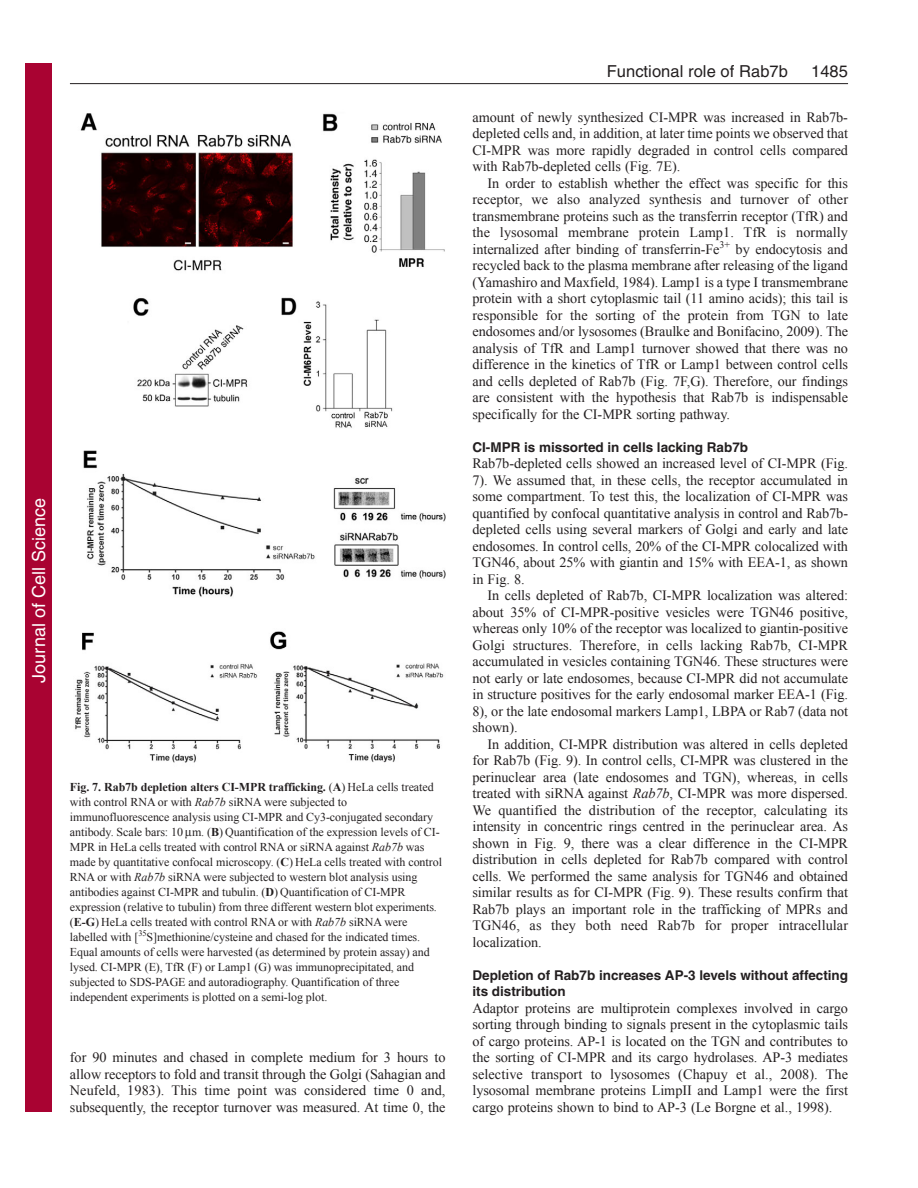
<style>
.page{position:relative;width:918px;height:1188px;background:#fff}
.page>*{position:absolute;margin:0;border:0;box-sizing:border-box;transform-origin:0 0}
.t1{font:18px "Helvetica";color:#fff}
.t2{font:16.5px "Helvetica";letter-spacing:.005em;color:#231f20}
.t3{font:14.25px/16.5px "Times New Roman";letter-spacing:-.005em;color:#231f20;text-align:justify}
.t4{font:700 13.5px/16.5px "Helvetica";color:#231f20}
.t5{font:12px/15px "Times New Roman";letter-spacing:-.005em;color:#231f20}
.s1{font-weight:700}
.s2{font-style:italic}
</style>
<div class="page">
<hr style="left:70px;top:83px;width:778px;height:1px;background:#231f20">
<img style="left:75px;top:113px;width:371px;height:650px">
<div style="left:26px;top:64px;width:26px;height:1048px;background:#a90332"></div>
<p class="t1" style="left:28px;top:683px;width:186px;rotate:-90deg">Journal of Cell Science</p>
<p class="t5" style="left:70px;top:779px;width:374px"><span class="s1">Fig. 7. Rab7b depletion alters CI-MPR trafficking.</span> (<span class="s1">A</span>) HeLa cells treated with control RNA or with <span class="s2">Rab7b</span> siRNA were subjected to immunofluorescence analysis using CI-MPR and Cy3-conjugated secondary antibody. Scale bars: 10 m. (<span class="s1">B</span>) Quantification of the expression levels of CI-MPR in HeLa cells treated with control RNA or siRNA against <span class="s2">Rab7b</span> was made by quantitative confocal microscopy. (<span class="s1">C</span>) HeLa cells treated with control RNA or with <span class="s2">Rab7b</span> siRNA were subjected to western blot analysis using antibodies against CI-MPR and tubulin. (<span class="s1">D</span>) Quantification of CI-MPR expression (relative to tubulin) from three different western blot experiments. (<span class="s1">E-G</span>) HeLa cells treated with control RNA or with <span class="s2">Rab7b</span> siRNA were labelled with [<sup>35</sup>S]methionine/cysteine and chased for the indicated times.<br>Equal amounts of cells were harvested (as determined by protein assay) and lysed. CI-MPR (E), TfR (F) or Lamp1 (G) was immunoprecipitated, and subjected to SDS-PAGE and autoradiography. Quantification of three independent experiments is plotted on a semi-log plot.</p>
<p class="t3" style="left:70px;top:1049px;width:377px">for 90 minutes and chased in complete medium for 3 hours to allow receptors to fold and transit through the Golgi (Sahagian and Neufeld, 1983). This time point was considered time 0 and, subsequently, the receptor turnover was measured. At time 0, the</p>
<p class="t2" style="left:607px;top:65px;width:183px">Functional role of Rab7b</p>
<p class="t2" style="left:811px;top:65px;width:38px">1485</p>
<p class="t3" style="left:472px;top:108px;width:377px">amount of newly synthesized CI-MPR was increased in Rab7b&shy;depleted cells and, in addition, at later time points we observed that CI-MPR was more rapidly degraded in control cells compared with Rab7b-depleted cells (Fig. 7E).</p>
<p class="t3" style="left:472px;top:174px;width:377px;text-indent:15px">In order to establish whether the effect was specific for this receptor, we also analyzed synthesis and turnover of other transmembrane proteins such as the transferrin receptor (TfR) and the lysosomal membrane protein Lamp1. TfR is normally internalized after binding of transferrin-Fe<sup>3+</sup> by endocytosis and recycled back to the plasma membrane after releasing of the ligand (Yamashiro and Maxfield, 1984). Lamp1 is a type I transmembrane protein with a short cytoplasmic tail (11 amino acids); this tail is responsible for the sorting of the protein from TGN to late endosomes and/or lysosomes (Braulke and Bonifacino, 2009). The analysis of TfR and Lamp1 turnover showed that there was no difference in the kinetics of TfR or Lamp1 between control cells and cells depleted of Rab7b (Fig. 7F,G). Therefore, our findings are consistent with the hypothesis that Rab7b is indispensable specifically for the CI-MPR sorting pathway.</p>
<p class="t4" style="left:472px;top:440px;width:277px">CI-MPR is missorted in cells lacking Rab7b</p>
<p class="t3" style="left:472px;top:455px;width:377px">Rab7b-depleted cells showed an increased level of CI-MPR (Fig.<br>7). We assumed that, in these cells, the receptor accumulated in some compartment. To test this, the localization of CI-MPR was quantified by confocal quantitative analysis in control and Rab7b&shy;depleted cells using several markers of Golgi and early and late endosomes. In control cells, 20% of the CI-MPR colocalized with TGN46, about 25% with giantin and 15% with EEA-1, as shown in Fig. 8.</p>
<p class="t3" style="left:472px;top:587px;width:377px;text-indent:15px">In cells depleted of Rab7b, CI-MPR localization was altered: about 35% of CI-MPR-positive vesicles were TGN46 positive, whereas only 10% of the receptor was localized to giantin-positive Golgi structures. Therefore, in cells lacking Rab7b, CI-MPR accumulated in vesicles containing TGN46. These structures were not early or late endosomes, because CI-MPR did not accumulate in structure positives for the early endosomal marker EEA-1 (Fig.<br>8), or the late endosomal markers Lamp1, LBPA or Rab7 (data not shown).</p>
<p class="t3" style="left:472px;top:735px;width:377px;text-indent:15px">In addition, CI-MPR distribution was altered in cells depleted for Rab7b (Fig. 9). In control cells, CI-MPR was clustered in the perinuclear area (late endosomes and TGN), whereas, in cells treated with siRNA against <span class="s2">Rab7b</span>, CI-MPR was more dispersed.<br>We quantified the distribution of the receptor, calculating its intensity in concentric rings centred in the perinuclear area. As shown in Fig. 9, there was a clear difference in the CI-MPR distribution in cells depleted for Rab7b compared with control cells. We performed the same analysis for TGN46 and obtained similar results as for CI-MPR (Fig. 9). These results confirm that Rab7b plays an important role in the trafficking of MPRs and TGN46, as they both need Rab7b for proper intracellular localization.</p>
<p class="t4" style="left:472px;top:968px;width:377px">Depletion of Rab7b increases AP-3 levels without affecting its distribution</p>
<p class="t3" style="left:472px;top:999px;width:377px">Adaptor proteins are multiprotein complexes involved in cargo sorting through binding to signals present in the cytoplasmic tails of cargo proteins. AP-1 is located on the TGN and contributes to the sorting of CI-MPR and its cargo hydrolases. AP-3 mediates selective transport to lysosomes (Chapuy et al., 2008). The lysosomal membrane proteins LimpII and Lamp1 were the first cargo proteins shown to bind to AP-3 (Le Borgne et al., 1998).</p>
</div>
